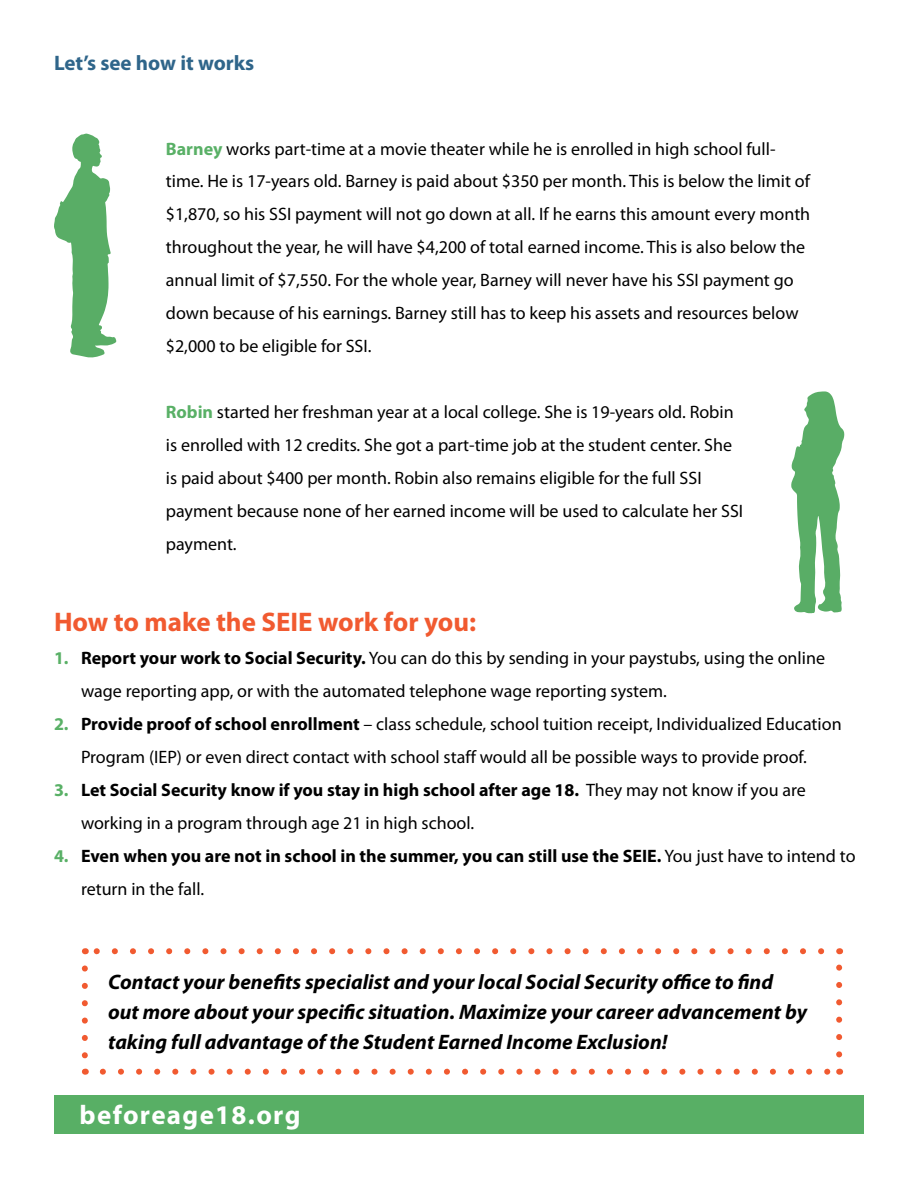
<style>
.page{position:relative;width:918px;height:1188px;background:#fff}
.page>*{position:absolute;margin:0;border:0;box-sizing:border-box;transform-origin:0 0}
.t1{font:700 27px "Myriad Pro";color:#f15a30}
.t2{font:700 27px "Myriad Pro";letter-spacing:.05em;color:#fff}
.t3{font:italic 700 21px/30px "Myriad Pro";color:#000}
.t4{font:700 21px "Myriad Pro";color:#2f658a}
.t5{font:18px/33px "Myriad Pro";color:#000}
.t6{font:700 18px/33px "Myriad Pro";color:#000}
.s1{font-weight:700;color:#59b066}
.s2{font-weight:700}
.s3{color:#59b066}
.s4{font-weight:400}
</style>
<div class="page">
<svg style="left:82px;top:968px;width:6px;height:91px"></svg>
<svg style="left:103px;top:1069px;width:727px;height:6px"></svg>
<svg style="left:836px;top:964px;width:6px;height:90px"></svg>
<svg style="left:94px;top:948px;width:727px;height:6px"></svg>
<div style="left:54px;top:1095px;width:810px;height:39px;background:#58af65"></div>
<svg style="left:791px;top:391px;width:53px;height:222px"></svg>
<svg style="left:54px;top:133px;width:63px;height:225px"></svg>
<h2 class="t4" style="left:54px;top:49px;width:202px">Let’s see how it works</h2>
<p class="t5" style="left:166px;top:132px;width:646px"><span class="s1">Barney</span> works part-time at a movie theater while he is enrolled in high school full&shy;time. He is 17-years old. Barney is paid about $350 per month. This is below the limit of $1,870, so his SSI payment will not go down at all. If he earns this amount every month throughout the year, he will have $4,200 of total earned income. This is also below the annual limit of $7,550. For the whole year, Barney will never have his SSI payment go down because of his earnings. Barney still has to keep his assets and resources below $2,000 to be eligible for SSI.</p>
<p class="t5" style="left:166px;top:396px;width:579px"><span class="s1">Robin</span> started her freshman year at a local college. She is 19-years old. Robin is enrolled with 12 credits. She got a part-time job at the student center. She is paid about $400 per month. Robin also remains eligible for the full SSI payment because none of her earned income will be used to calculate her SSI payment.</p>
<h2 class="t1" style="left:54px;top:604px;width:424px">How to make the SEIE work for you:</h2>
<p class="t5" style="left:81px;top:641px;width:746px;text-indent:-27px"><span class="s1">1.</span> <span class="s2">Report your work to Social Security.</span> You can do this by sending in your paystubs, using the online wage reporting app, or with the automated telephone wage reporting system.</p>
<p class="t5" style="left:54px;top:707px;width:789px;text-align:center"><span class="s1">2.</span> <span class="s2">Provide proof of school enrollment</span> – class schedule, school tuition receipt, Individualized Education<br>Program (IEP) or even direct contact with school staff would all be possible ways to provide proof.</p>
<p class="t5" style="left:81px;top:773px;width:726px;text-indent:-27px"><span class="s1">3.</span> <span class="s2">Let Social Security know if you stay in high school after age 18.</span> They may not know if you are working in a program through age 21 in high school.</p>
<p class="t6" style="left:81px;top:839px;width:776px;text-indent:-27px"><span class="s3">4.</span> Even when you are not in school in the summer, you can still use the SEIE. <span class="s4">You just have to intend to return in the fall.</span></p>
<p class="t3" style="left:108px;top:967px;width:701px">Contact your benefits specialist and your local Social Security office to find out more about your specific situation. Maximize your career advancement by taking full advantage of the Student Earned Income Exclusion!</p>
<p class="t2" style="left:80px;top:1097px;width:222px">beforeage18.org</p>
</div>
